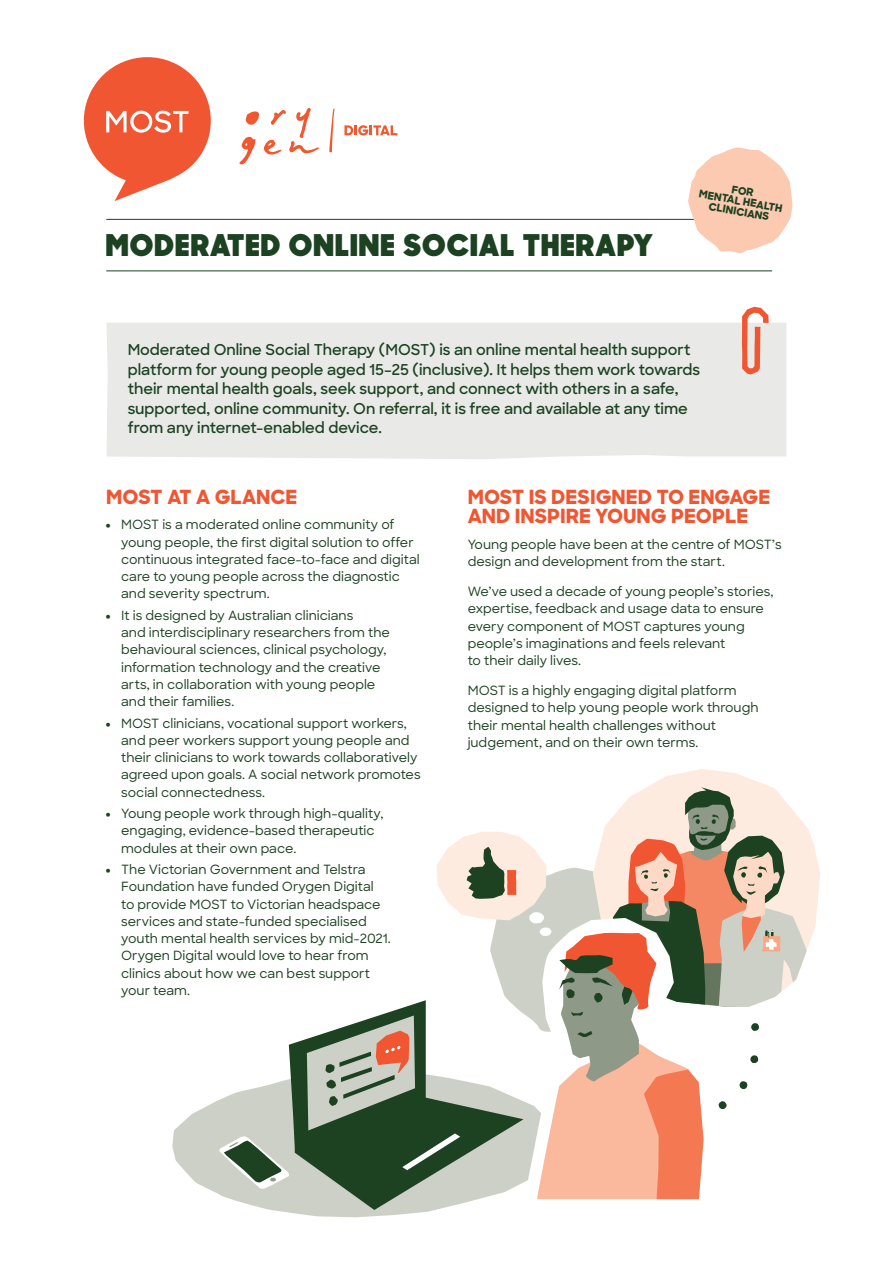
<style>
.page{position:relative;width:893px;height:1263px;background:#fff}
.page>*{position:absolute;margin:0;border:0;box-sizing:border-box;transform-origin:0 0}
.t1{font:900 30px "Sharp Sans Display No 1";letter-spacing:.06em;color:#1c4221}
.t2{font:800 19.5px/19.5px "Sharp Sans";color:#f15632}
.t3{font:600 15px/19.5px "Sharp Sans";color:#1c4221}
.t4{font:500 12.75px/17.2px "Sharp Sans";color:#1c4221}
.t5{font:800 10.5px/10.5px "Sharp Sans";color:#1c4221;text-align:center}
.s1{font-family:"Sharp Sans Display No 1";font-weight:900}
</style>
<div class="page">
<svg style="left:172px;top:1079px;width:262px;height:138px;fill:#cdd0c7"></svg>
<hr style="left:106px;top:219px;width:666px;height:1px;background:#1c4221">
<hr style="left:106px;top:270px;width:666px;height:1px;background:#1c4221">
<div style="left:107px;top:323px;width:679px;height:136px;background:#e9eae7"></div>
<svg style="left:742px;top:307px;width:27px;height:67px;background:#eeae9d"></svg>
<svg style="left:648px;top:769px;width:172px;height:161px"></svg>
<svg style="left:289px;top:1040px;width:189px;height:170px;background:#9ba999"></svg>
<svg style="left:688px;top:147px;width:105px;height:106px"></svg>
<svg style="left:301px;top:787px;width:513px;height:412px"></svg>
<svg style="left:219px;top:1136px;width:70px;height:53px;background:#9ca99a"></svg>
<svg style="left:83px;top:57px;width:128px;height:144px"></svg>
<svg style="left:239px;top:108px;width:80px;height:56px"></svg>
<svg style="left:344px;top:125px;width:53px;height:11px"></svg>
<svg style="left:329px;top:109px;width:6px;height:43px"></svg>
<h1 class="t1" style="left:106px;top:224px;width:547px">MODERATED ONLINE SOCIAL THERAPY</h1>
<p class="t5" style="left:702px;top:178px;width:86px;rotate:10deg">FOR<br>MENTAL HEALTH<br>CLINICIANS</p>
<p class="t3" style="left:128px;top:339px;width:574px">Moderated Online Social Therapy (MOST) is an online mental health support platform for young people aged 15–25 (inclusive). It helps them work towards their mental health goals, seek support, and connect with others in a safe, supported, online community. On referral, it is free and available at any time from any internet-enabled device.</p>
<h2 class="t2" style="left:106px;top:486px;width:192px">MOST AT A GLANCE</h2>
<p class="t4" style="left:121px;top:515px;width:300px;text-indent:-15px"><span class="s1">•</span> MOST is a moderated online community of young people, the first digital solution to offer continuous integrated face-to-face and digital care to young people across the diagnostic and severity spectrum.</p>
<p class="t4" style="left:121px;top:606px;width:270px;text-indent:-15px"><span class="s1">•</span> It is designed by Australian clinicians<br>and interdisciplinary researchers from the behavioural sciences, clinical psychology, information technology and the creative arts, in collaboration with young people and their families.</p>
<p class="t4" style="left:121px;top:714px;width:301px;text-indent:-15px"><span class="s1">•</span> MOST clinicians, vocational support workers, and peer workers support young people and their clinicians to work towards collaboratively agreed upon goals. A social network promotes social connectedness.</p>
<p class="t4" style="left:121px;top:804px;width:264px;text-indent:-15px"><span class="s1">•</span> Young people work through high-quality, engaging, evidence-based therapeutic modules at their own pace.</p>
<p class="t4" style="left:121px;top:860px;width:271px;text-indent:-15px"><span class="s1">•</span> The Victorian Government and Telstra Foundation have funded Orygen Digital<br>to provide MOST to Victorian headspace services and state-funded specialised youth mental health services by mid-2021.<br>Orygen Digital would love to hear from clinics about how we can best support your team.</p>
<h2 class="t2" style="left:468px;top:486px;width:304px">MOST IS DESIGNED TO ENGAGE<br>AND INSPIRE YOUNG PEOPLE</h2>
<p class="t4" style="left:468px;top:535px;width:315px">Young people have been at the centre of MOST’s design and development from the start.</p>
<p class="t4" style="left:468px;top:582px;width:307px">We’ve used a decade of young people’s stories, expertise, feedback and usage data to ensure every component of MOST captures young people’s imaginations and feels relevant<br>to their daily lives.</p>
<p class="t4" style="left:468px;top:681px;width:292px">MOST is a highly engaging digital platform designed to help young people work through their mental health challenges without judgement, and on their own terms.</p>
</div>
